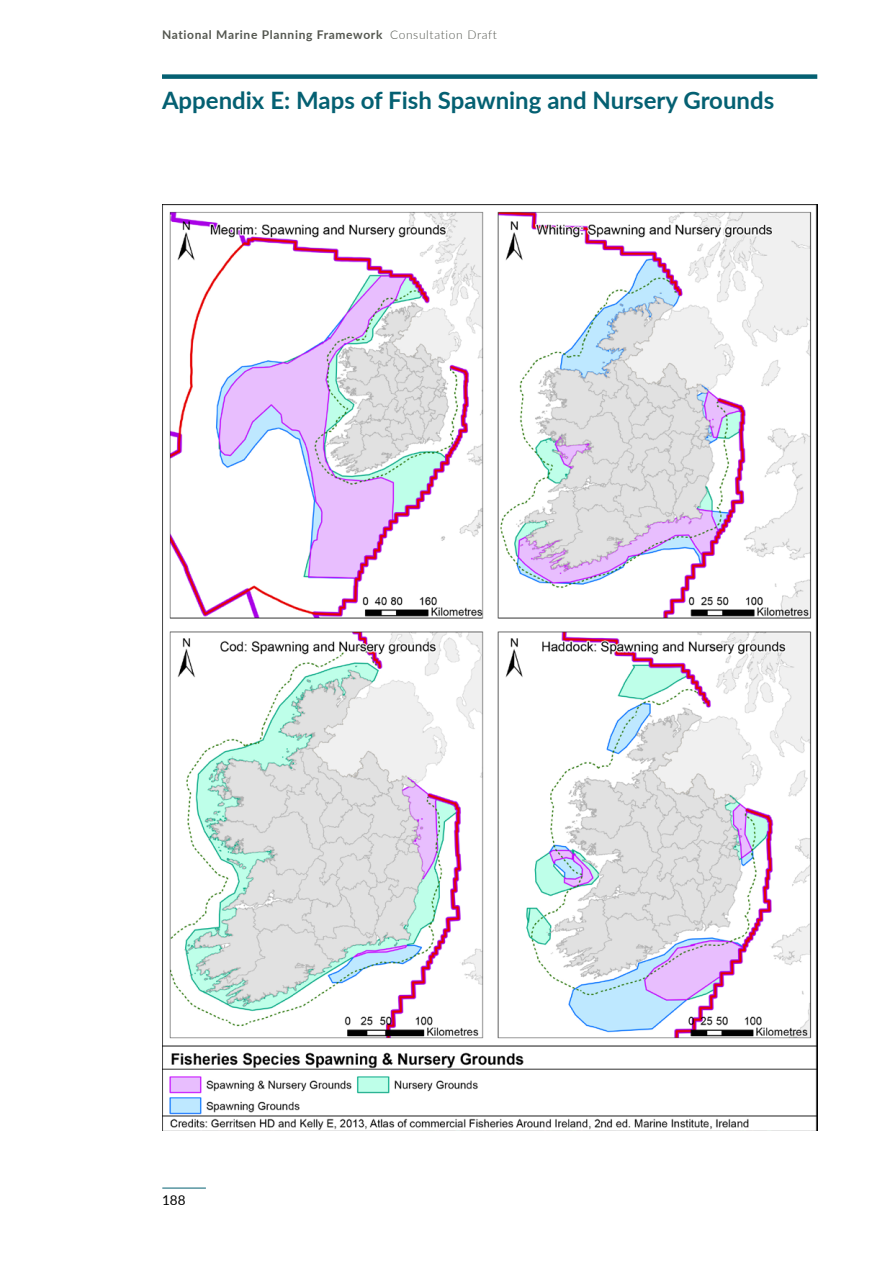
<style>
.page{position:relative;width:893px;height:1263px;background:#fff}
.page>*{position:absolute;margin:0;border:0;box-sizing:border-box;transform-origin:0 0}
.t1{font:700 24px "Lato";color:#046072}
.PAGE_NUMBER_left{font:13.5px "Lato";color:#000}
.HEADER_TEXT_left{font:700 12px "Lato";letter-spacing:.055em;color:#545750}
.s1{font-weight:300}
</style>
<div class="page">
<hr style="left:162px;top:1188px;width:44px;height:1px;background:#046072">
<div style="left:162px;top:74px;width:655px;height:5px;background:#046072"></div>
<img style="left:162px;top:204px;width:656px;height:927px">
<p class="HEADER_TEXT_left" style="left:162px;top:26px;width:337px">National Marine Planning Framework <span class="s1">Consultation Draft</span></p>
<h1 class="t1" style="left:162px;top:82px;width:614px">Appendix E: Maps of Fish Spawning and Nursery Grounds</h1>
<p class="PAGE_NUMBER_left" style="left:162px;top:1190px;width:25px">188</p>
</div>
